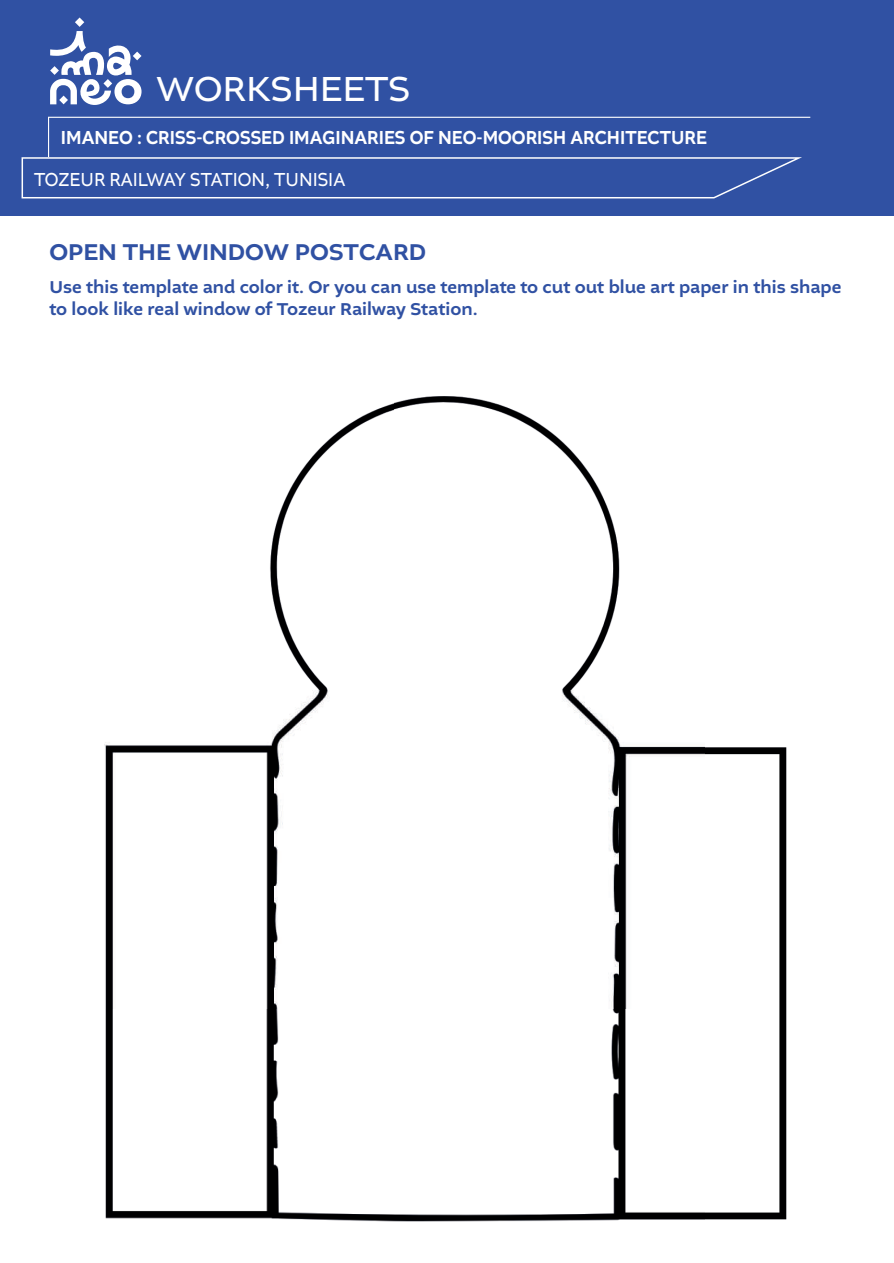
<style>
.page{position:relative;width:894px;height:1263px;background:#fff}
.page>*{position:absolute;margin:0;border:0;box-sizing:border-box;transform-origin:0 0}
.t1{font:36.45px "Altivo";color:#fff}
.t2{font:500 24px "Altivo";color:#3051a3}
.t3{font:500 19.8px "Altivo";color:#fff;scale:.89 1}
.t4{font:19.8px "Altivo";color:#fff;scale:.89 1}
.t5{font:500 18px/21.6px "Altivo";color:#3051a3}
</style>
<div class="page">
<div style="left:0;top:0;width:894px;height:215px;background:#3051a3"></div>
<svg style="left:50px;top:18px;width:92px;height:87px"></svg>
<svg style="left:22px;top:117px;width:788px;height:81px"></svg>
<img style="left:104px;top:396px;width:683px;height:825px">
<h1 class="t1" style="left:157px;top:67px;width:255px">WORKSHEETS</h1>
<p class="t3" style="left:61px;top:126px;width:727px">IMANEO : CRISS-CROSSED IMAGINARIES OF NEO-MOORISH ARCHITECTURE</p>
<p class="t4" style="left:34px;top:167px;width:351px">TOZEUR RAILWAY STATION, TUNISIA</p>
<h2 class="t2" style="left:49px;top:238px;width:378px">OPEN THE WINDOW POSTCARD</h2>
<p class="t5" style="left:49px;top:276px;width:794px">Use this template and color it. Or you can use template to cut out blue art paper in this shape to look like real window of Tozeur Railway Station.</p>
</div>
